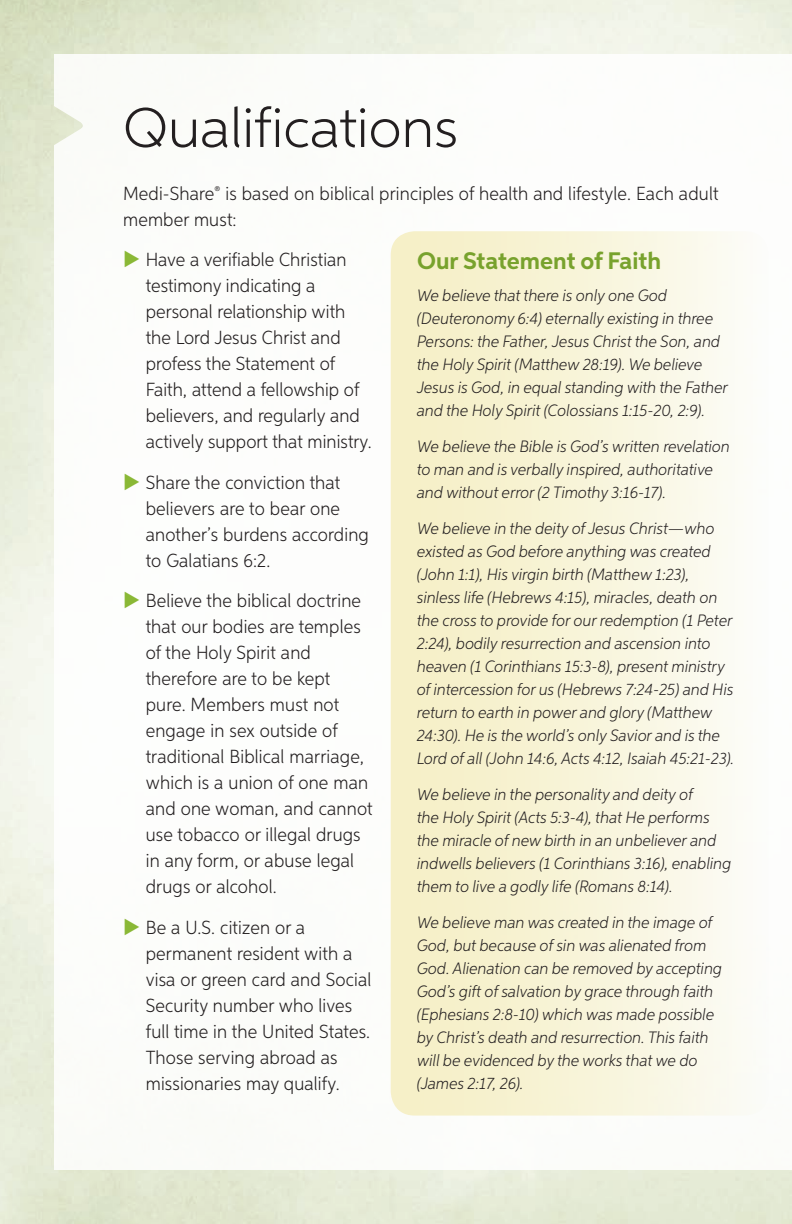
<style>
.page{position:relative;width:792px;height:1224px;background:#fff}
.page>*{position:absolute;margin:0;border:0;box-sizing:border-box;transform-origin:0 0}
.t1{font:300 56px "Aspira";color:#231f20}
.t2{font:700 24px "Aspira";color:#78a22d}
.t3{font:300 19px/26px "Aspira Nar";letter-spacing:.01em;color:#231f20}
.t4{font:italic 300 16.4px/23px "Aspira Nar";letter-spacing:.01em;color:#231f20}
.s1{color:#8ab836}
</style>
<div class="page">
<div style="left:391px;top:231px;width:378px;height:885px;background:linear-gradient(to right,#f5eec1,#fcfcf6);border-radius:24px"></div>
<h1 class="t1" style="left:123px;top:94px;width:336px">Qualifications</h1>
<p class="t3" style="left:123px;top:180px;width:597px">Medi-Share<sup>®</sup> is based on biblical principles of health and lifestyle. Each adult member must:</p>
<p class="t3" style="left:146px;top:246px;width:228px;text-indent:-23px"><span class="s1">◆</span> Have a verifiable Christian testimony indicating a personal relationship with the Lord Jesus Christ and profess the Statement of<br>Faith, attend a fellowship of believers, and regularly and actively support that ministry.</p>
<p class="t3" style="left:146px;top:469px;width:225px;text-indent:-23px"><span class="s1">◆</span> Share the conviction that believers are to bear one another’s burdens according to Galatians 6:2.</p>
<p class="t3" style="left:146px;top:587px;width:228px;text-indent:-23px"><span class="s1">◆</span> Believe the biblical doctrine that our bodies are temples of the Holy Spirit and therefore are to be kept pure. Members must not engage in sex outside of traditional Biblical marriage, which is a union of one man and one woman, and cannot use tobacco or illegal drugs in any form, or abuse legal drugs or alcohol.</p>
<p class="t3" style="left:146px;top:914px;width:227px;text-indent:-23px"><span class="s1">◆</span> Be a U.S. citizen or a permanent resident with a visa or green card and Social<br>Security number who lives full time in the United States.<br>Those serving abroad as missionaries may qualify.</p>
<h2 class="t2" style="left:417px;top:246px;width:246px">Our Statement of Faith</h2>
<p class="t4" style="left:417px;top:283px;width:312px">We believe that there is only one God (Deuteronomy 6:4) eternally existing in three Persons: the Father, Jesus Christ the Son, and the Holy Spirit (Matthew 28:19). We believe Jesus is God, in equal standing with the Father and the Holy Spirit (Colossians 1:15-20, 2:9).</p>
<p class="t4" style="left:417px;top:434px;width:314px">We believe the Bible is God’s written revelation to man and is verbally inspired, authoritative and without error (2 Timothy 3:16-17).</p>
<p class="t4" style="left:417px;top:516px;width:319px">We believe in the deity of Jesus Christ—who existed as God before anything was created (John 1:1), His virgin birth (Matthew 1:23), sinless life (Hebrews 4:15), miracles, death on the cross to provide for our redemption (1 Peter 2:24), bodily resurrection and ascension into heaven (1 Corinthians 15:3-8), present ministry of intercession for us (Hebrews 7:24-25) and His return to earth in power and glory (Matthew 24:30). He is the world’s only Savior and is the Lord of all (John 14:6, Acts 4:12, Isaiah 45:21-23).</p>
<p class="t4" style="left:417px;top:782px;width:316px">We believe in the personality and deity of<br>the Holy Spirit (Acts 5:3-4), that He performs the miracle of new birth in an unbeliever and indwells believers (1 Corinthians 3:16), enabling them to live a godly life (Romans 8:14).</p>
<p class="t4" style="left:417px;top:910px;width:307px">We believe man was created in the image of God, but because of sin was alienated from God. Alienation can be removed by accepting God’s gift of salvation by grace through faith (Ephesians 2:8-10) which was made possible by Christ’s death and resurrection. This faith will be evidenced by the works that we do (James 2:17, 26).</p>
</div>
